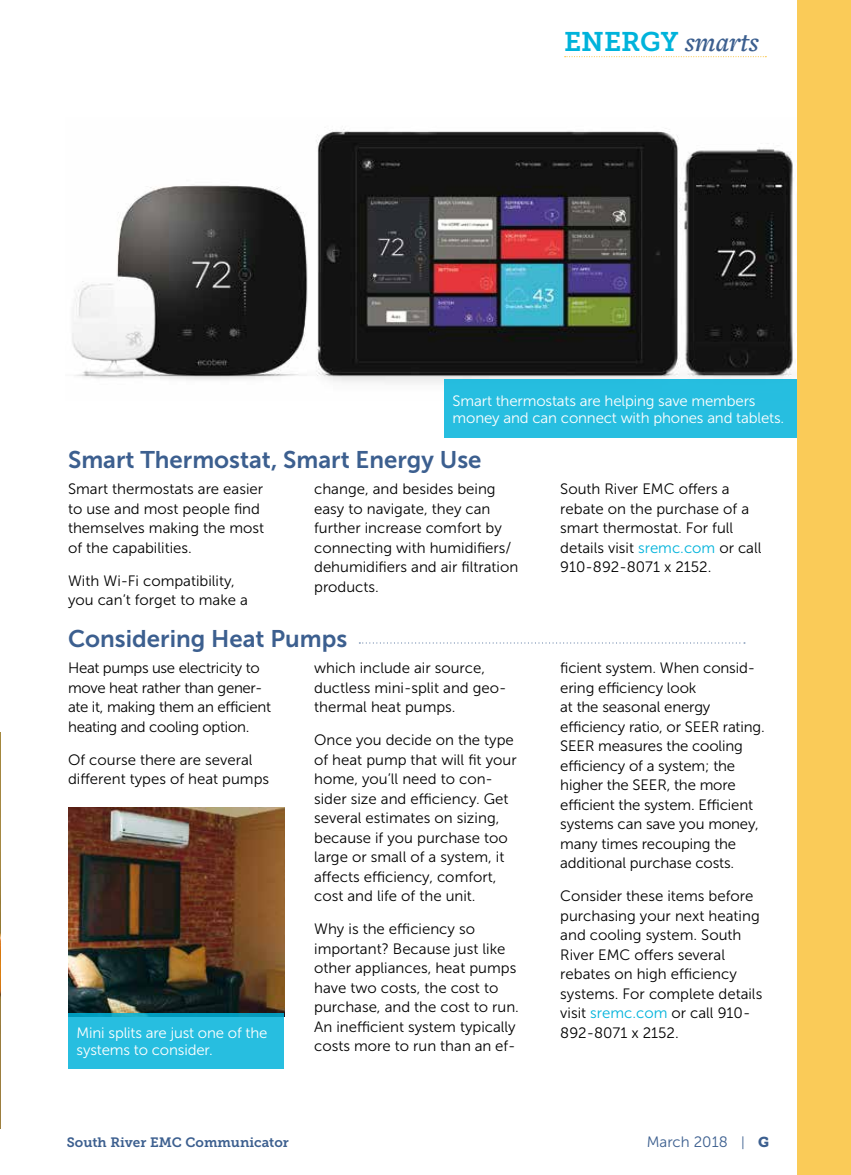
<style>
.page{position:relative;width:851px;height:1175px;background:#fff}
.page>*{position:absolute;margin:0;border:0;box-sizing:border-box;transform-origin:0 0}
.t1{font:26.85px "Museo Slab 700";color:#00b3db}
.t2{font:24px "Museo Sans 700";color:#3c5f8f}
.t3{font:15px/19.5px "Museo Sans 300";color:#000}
.t4{font:15px/16.5px "Museo Sans 300";letter-spacing:-.01em;color:#fff}
.t5{font:15px/19.5px "Museo Sans 300";letter-spacing:-.02em;color:#000}
.t6{font:15px "Museo Sans 300";color:#3c5f8f}
.t7{font:13.5px "Museo Slab 700";color:#3c5f8f}
.s1{font-family:"Freight Text Pro";font-weight:600;font-style:italic;color:#3c5f8f}
.s2{color:#00b3db}
.s3{font-size:13.5px}
.s4{font-family:"Museo Slab 900";font-size:14.25px}
</style>
<div class="page">
<div style="left:796px;top:0;width:54px;height:1174px;background:#facb58"></div>
<svg style="left:564px;top:56px;width:202px;height:1px"></svg>
<img style="left:0;top:733px;width:1px;height:395px">
<img style="left:72px;top:129px;width:721px;height:254px">
<div style="left:444px;top:379px;width:352px;height:59px;background:#27bee0"></div>
<img style="left:68px;top:807px;width:216px;height:205px">
<svg style="left:68px;top:1012px;width:216px;height:56px;background:#24b9da"></svg>
<svg style="left:359px;top:642px;width:386px;height:1px"></svg>
<h1 class="t1" style="left:564px;top:26px;width:196px">ENERGY <span class="s1">smarts</span></h1>
<p class="t4" style="left:452px;top:393px;width:333px">Smart thermostats are helping save members money and can connect with phones and tablets.</p>
<h2 class="t2" style="left:68px;top:446px;width:415px">Smart Thermostat, Smart Energy Use</h2>
<p class="t3" style="left:68px;top:479px;width:198px">Smart thermostats are easier to use and most people find themselves making the most of the capabilities.</p>
<p class="t3" style="left:68px;top:571px;width:181px">With Wi-Fi compatibility, you can’t forget to make a</p>
<p class="t3" style="left:314px;top:479px;width:206px">change, and besides being easy to navigate, they can further increase comfort by connecting with humidifiers/ dehumidifiers and air filtration products.</p>
<p class="t3" style="left:560px;top:479px;width:203px">South River EMC offers a rebate on the purchase of a smart thermostat. For full details visit <span class="s2">sremc.com</span> or call<br>910-892-8071 x 2152.</p>
<h2 class="t2" style="left:68px;top:625px;width:280px">Considering Heat Pumps</h2>
<p class="t5" style="left:68px;top:658px;width:204px">Heat pumps use electricity to move heat rather than gener&shy;ate it, making them an efficient heating and cooling option.</p>
<p class="t3" style="left:68px;top:750px;width:202px">Of course there are several different types of heat pumps</p>
<p class="t3" style="left:560px;top:658px;width:206px">ficient system. When consid&shy;ering efficiency look<br>at the seasonal energy efficiency ratio, or SEER rating.<br>SEER measures the cooling efficiency of a system; the higher the SEER, the more efficient the system. Efficient systems can save you money, many times recouping the additional purchase costs.</p>
<p class="t3" style="left:560px;top:886px;width:203px">Consider these items before purchasing your next heating and cooling system. South<br>River EMC offers several rebates on high efficiency systems. For complete details visit <span class="s2">sremc.com</span> or call 910-<br>892-8071 x 2152.</p>
<p class="t3" style="left:314px;top:658px;width:194px">which include air source, ductless mini-split and geo&shy;thermal heat pumps.</p>
<p class="t3" style="left:314px;top:730px;width:204px">Once you decide on the type of heat pump that will fit your home, you’ll need to con&shy;sider size and efficiency. Get several estimates on sizing, because if you purchase too large or small of a system, it affects efficiency, comfort, cost and life of the unit.</p>
<p class="t3" style="left:314px;top:919px;width:206px">Why is the efficiency so important? Because just like other appliances, heat pumps have two costs, the cost to purchase, and the cost to run.<br>An inefficient system typically costs more to run than an ef-</p>
<p class="t4" style="left:77px;top:1024px;width:192px">Mini splits are just one of the systems to consider.</p>
<p class="t7" style="left:67px;top:1134px;width:223px">South River EMC Communicator</p>
<p class="t6" style="left:646px;top:1134px;width:124px">March 2018 <span class="s3">|</span> <span class="s4">G</span></p>
</div>
